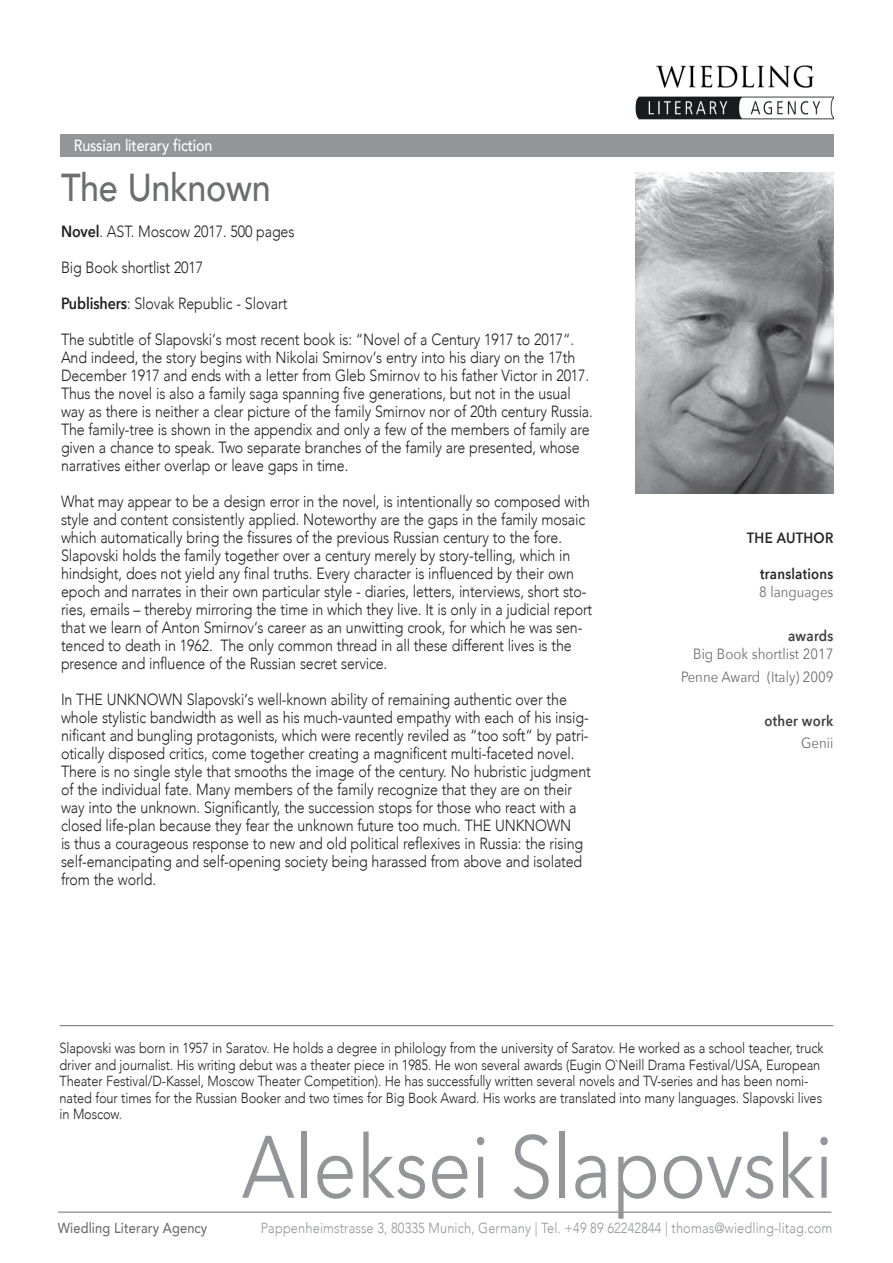
<style>
.page{position:relative;width:893px;height:1263px;background:#fff}
.page>*{position:absolute;margin:0;border:0;box-sizing:border-box;transform-origin:0 0}
.t1{font:87.45px "Avenir Next";letter-spacing:-.01em;color:#939598;scale:.88 1}
.t2{font:500 38.85px "Avenir";letter-spacing:-.01em;color:#6c6d70;scale:.88 1}
.t3{font:300 16.2px/18px "Avenir";letter-spacing:-.01em;color:#231f20;scale:.88 1}
.t4{font:500 16.2px "Avenir";letter-spacing:-.01em;color:#fff;scale:.88 1}
.t5{font:14.85px/22.2px "Avenir Next";color:#6c6d70;text-align:right;scale:.89 1}
.t6{font:600 14.85px "Avenir Next";letter-spacing:.02em;color:#282526;scale:.89 1}
.t7{font:600 14.85px "Avenir Next";letter-spacing:.02em;color:#3e3e3f;scale:.89 1}
.t8{font:300 14.55px/16.5px "Avenir";letter-spacing:-.01em;color:#231f20;scale:.88 1}
.t9{font:300 14.55px "Avenir";letter-spacing:.01em;color:#939598;scale:.88 1}
.t10{font:500 14.55px "Avenir";letter-spacing:.01em;color:#6c6d70;scale:.88 1}
.s1{font-family:"Avenir Next";font-weight:600}
</style>
<div class="page">
<img style="left:629px;top:65px;width:204px;height:70px">
<div style="left:60px;top:135px;width:773px;height:22px;background:#939598"></div>
<hr style="left:58px;top:1212px;width:773px;height:1px;background:#6c6d70">
<hr style="left:60px;top:1025px;width:773px;height:1px;background:#6c6d70">
<img style="left:636px;top:173px;width:197px;height:321px">
<p class="t4" style="left:74px;top:131px;width:159px">Russian literary fiction</p>
<h2 class="t2" style="left:61px;top:154px;width:240px">The Unknown</h2>
<p class="t3" style="left:61px;top:223px;width:267px"><span class="s1">Novel</span>. AST. Moscow 2017. 500 pages</p>
<p class="t3" style="left:61px;top:259px;width:163px">Big Book shortlist 2017</p>
<p class="t3" style="left:61px;top:295px;width:259px"><span class="s1">Publishers</span>: Slovak Republic - Slovart</p>
<p class="t3" style="left:61px;top:331px;width:606px">The subtitle of Slapovski‘s most recent book is: “Novel of a Century 1917 to 2017“.<br>And indeed, the story begins with Nikolai Smirnov‘s entry into his diary on the 17th December 1917 and ends with a letter from Gleb Smirnov to his father Victor in 2017.<br>Thus the novel is also a family saga spanning five generations, but not in the usual way as there is neither a clear picture of the family Smirnov nor of 20th century Russia.<br>The family-tree is shown in the appendix and only a few of the members of family are given a chance to speak. Two separate branches of the family are presented, whose narratives either overlap or leave gaps in time.</p>
<p class="t3" style="left:61px;top:493px;width:605px">What may appear to be a design error in the novel, is intentionally so composed with style and content consistently applied. Noteworthy are the gaps in the family mosaic which automatically bring the fissures of the previous Russian century to the fore.<br>Slapovski holds the family together over a century merely by story-telling, which in hindsight, does not yield any final truths. Every character is influenced by their own epoch and narrates in their own particular style - diaries, letters, interviews, short sto&shy;ries, emails – thereby mirroring the time in which they live. It is only in a judicial report that we learn of Anton Smirnov‘s career as an unwitting crook, for which he was sen&shy;tenced to death in 1962. The only common thread in all these different lives is the presence and influence of the Russian secret service.</p>
<p class="t3" style="left:61px;top:691px;width:604px">In THE UNKNOWN Slapovski‘s well-known ability of remaining authentic over the whole stylistic bandwidth as well as his much-vaunted empathy with each of his insig&shy;nificant and bungling protagonists, which were recently reviled as “too soft“ by patri&shy;otically disposed critics, come together creating a magnificent multi-faceted novel.<br>There is no single style that smooths the image of the century. No hubristic judgment of the individual fate. Many members of the family recognize that they are on their way into the unknown. Significantly, the succession stops for those who react with a closed life-plan because they fear the unknown future too much. THE UNKNOWN<br>is thus a courageous response to new and old political reflexives in Russia: the rising self-emancipating and self-opening society being harassed from above and isolated from the world.</p>
<p class="t6" style="left:747px;top:525px;width:99px">THE AUTHOR</p>
<p class="t6" style="left:760px;top:561px;width:84px">translations</p>
<p class="t5" style="left:759px;top:580px;width:85px">8 languages</p>
<p class="t7" style="left:788px;top:623px;width:52px">awards</p>
<p class="t5" style="left:681px;top:642px;width:173px">Big Book shortlist 2017<br>Penne Award (Italy) 2009</p>
<p class="t7" style="left:764px;top:708px;width:79px">other work</p>
<p class="t5" style="left:801px;top:731px;width:38px">Genii</p>
<p class="t8" style="left:60px;top:1040px;width:870px">Slapovski was born in 1957 in Saratov. He holds a degree in philology from the university of Saratov. He worked as a school teacher, truck driver and journalist. His writing debut was a theater piece in 1985. He won several awards (Eugin O`Neill Drama Festival/USA, European Theater Festival/D-Kassel, Moscow Theater Competition). He has successfully written several novels and TV-series and has been nomi&shy;nated four times for the Russian Booker and two times for Big Book Award. His works are translated into many languages. Slapovski lives in Moscow.</p>
<h1 class="t1" style="left:241px;top:1093px;width:675px">Aleksei Slapovski</h1>
<p class="t10" style="left:58px;top:1215px;width:171px">Wiedling Literary Agency</p>
<p class="t9" style="left:261px;top:1219px;width:651px">Pappenheimstrasse 3, 80335 Munich, Germany | Tel. +49 89 62242844 | thomas@wiedling-litag.com</p>
</div>
